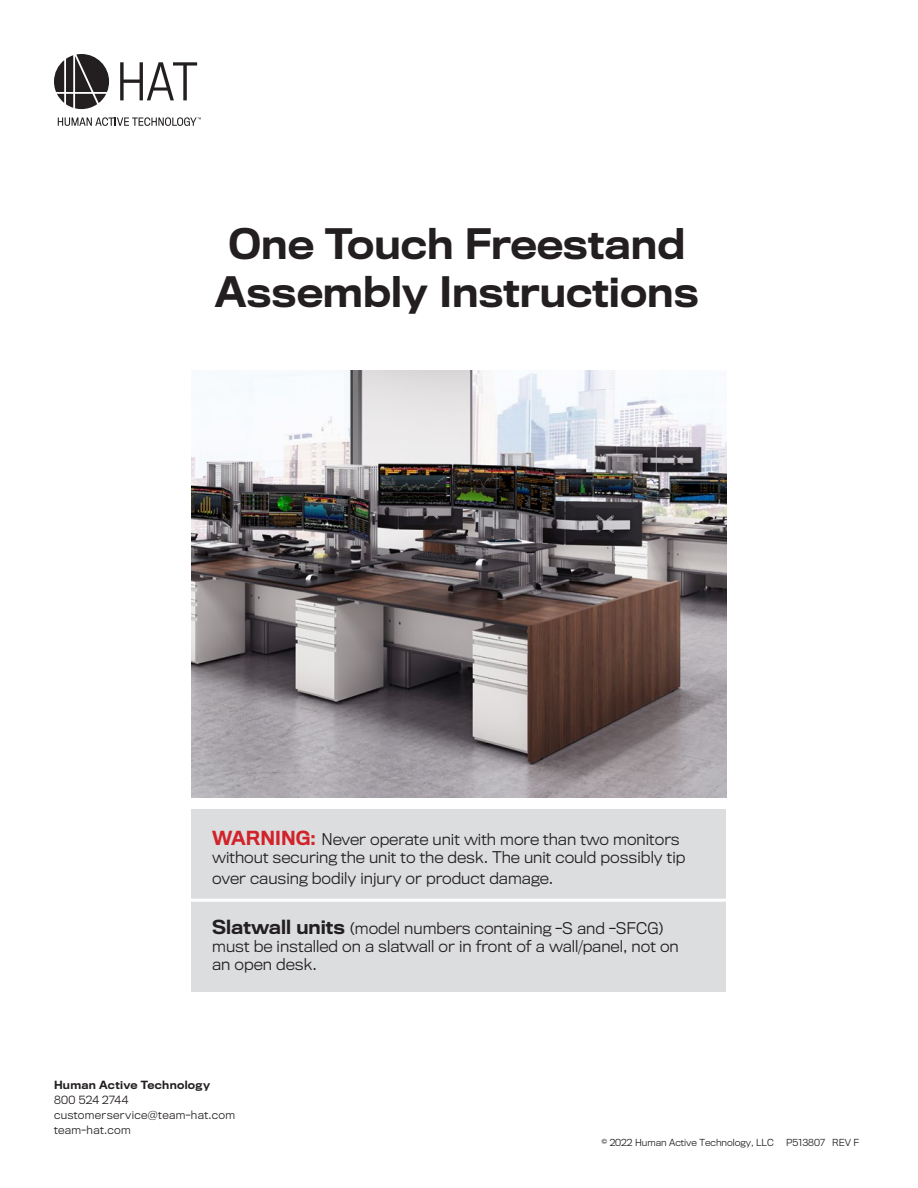
<style>
.page{position:relative;width:918px;height:1188px;background:#fff}
.page>*{position:absolute;margin:0;border:0;box-sizing:border-box;transform-origin:0 0}
.t1{font:500 39px/48px "Titling Gothic FB";color:#231f20;text-align:center}
.t2{font:300 15px/18px "Titling Gothic FB";color:#231f20}
.t3{font:300 10.5px/15px "Titling Gothic FB";letter-spacing:.03em;color:#231f20}
.t4{font:500 10.5px "Titling Gothic FB";letter-spacing:.03em;color:#231f20}
.t5{font:300 9px "Titling Gothic FB";color:#231f20}
.s1{font-weight:500;font-size:18px;color:#d1232a}
.s2{font-weight:500;font-size:18px}
</style>
<div class="page">
<div style="left:192px;top:809px;width:534px;height:183px;background:#dcdddf"></div>
<hr style="left:186px;top:899px;width:553px;height:3px;background:#fff">
<svg style="left:120px;top:62px;width:77px;height:38px"></svg>
<svg style="left:54px;top:54px;width:55px;height:55px"></svg>
<svg style="left:58px;top:117px;width:143px;height:9px"></svg>
<img style="left:192px;top:371px;width:534px;height:426px">
<h1 class="t1" style="left:215px;top:219px;width:486px">One Touch Freestand<br>Assembly Instructions</h1>
<p class="t2" style="left:212px;top:830px;width:475px"><span class="s1">WARNING:</span> Never operate unit with more than two monitors without securing the unit to the desk. The unit could possibly tip</p>
<p class="t2" style="left:212px;top:869px;width:343px">over causing bodily injury or product damage.</p>
<p class="t2" style="left:212px;top:919px;width:468px"><span class="s2">Slatwall units</span> (model numbers containing -S and -SFCG) must be installed on a slatwall or in front of a wall/panel, not on an open desk.</p>
<p class="t4" style="left:54px;top:1079px;width:158px">Human Active Technology</p>
<p class="t3" style="left:54px;top:1092px;width:183px">800 524 2744 customerservice@team-hat.com team-hat.com</p>
<p class="t5" style="left:601px;top:1138px;width:174px">© 2022 Human Active Technology, LLC</p>
<p class="t5" style="left:786px;top:1138px;width:75px">P513807 REV F</p>
</div>
